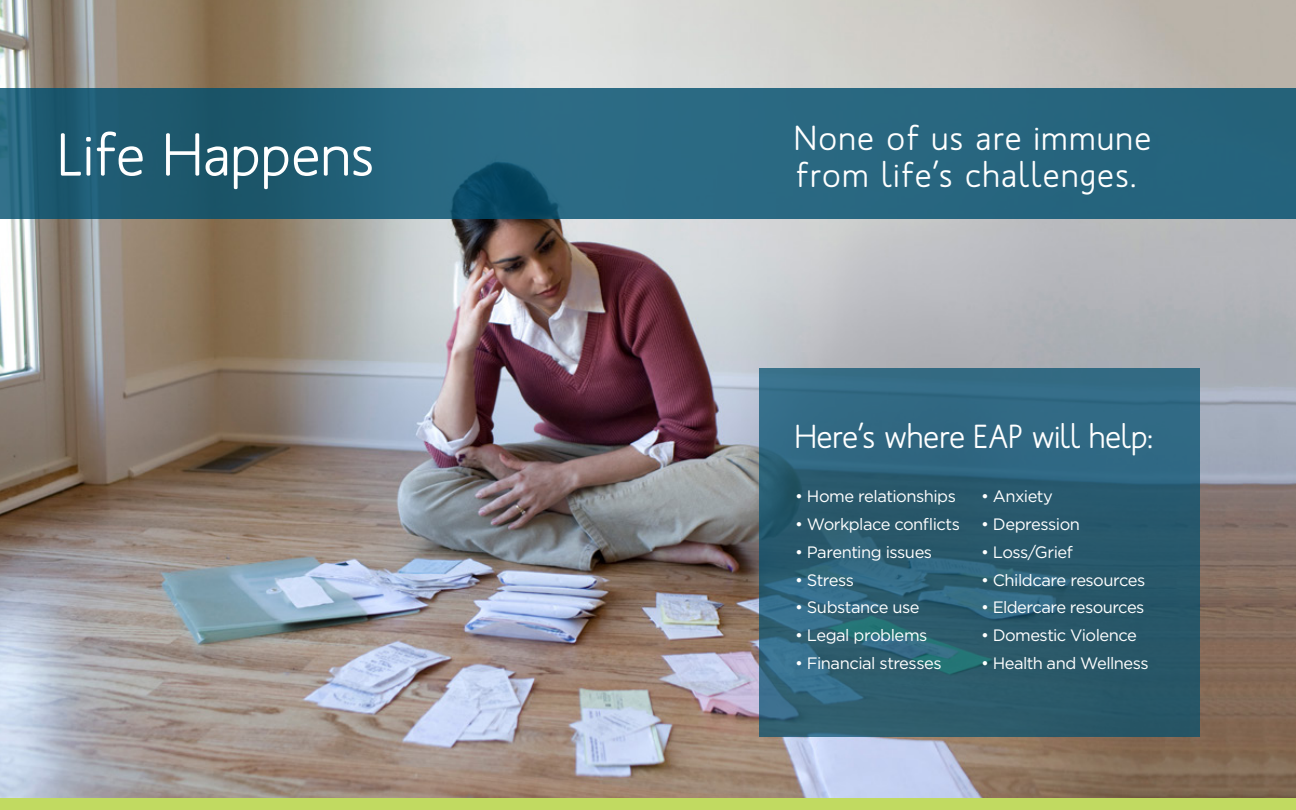
<style>
.page{position:relative;width:1296px;height:810px;background:#fff}
.page>*{position:absolute;margin:0;border:0;box-sizing:border-box;transform-origin:0 0}
.t1{font:500 60px "Mank Sans";letter-spacing:.005em;color:#fff}
.t2{font:500 34.5px/37.2px "Mank Sans";letter-spacing:.045em;color:#fff}
.t3{font:500 33px "Mank Sans";letter-spacing:-.015em;color:#fff}
.t4{font:16.5px "Gotham";letter-spacing:-.03em;color:#fff}
</style>
<div class="page">
<img style="left:0;top:0;width:1296px;height:799px">
<svg style="left:759px;top:368px;width:441px;height:369px;background:#2d6075"></svg>
<svg style="left:0;top:88px;width:1296px;height:131px;background:#24627b"></svg>
<div style="left:0;top:799px;width:1296px;height:11px;background:#c1da61"></div>
<h1 class="t1" style="left:58px;top:117px;width:318px">Life Happens</h1>
<h2 class="t2" style="left:795px;top:119px;width:358px">None of us are immune from life’s challenges.</h2>
<h3 class="t3" style="left:795px;top:416px;width:359px">Here’s where EAP will help:</h3>
<p class="t4" style="left:981px;top:487px;width:74px">• Anxiety</p>
<p class="t4" style="left:981px;top:515px;width:101px">• Depression</p>
<p class="t4" style="left:981px;top:543px;width:93px">• Loss/Grief</p>
<p class="t4" style="left:981px;top:571px;width:166px">• Childcare resources</p>
<p class="t4" style="left:981px;top:598px;width:165px">• Eldercare resources</p>
<p class="t4" style="left:981px;top:626px;width:157px">• Domestic Violence</p>
<p class="t4" style="left:981px;top:654px;width:169px">• Health and Wellness</p>
<p class="t4" style="left:795px;top:487px;width:162px">• Home relationships</p>
<p class="t4" style="left:795px;top:515px;width:166px">• Workplace conflicts</p>
<p class="t4" style="left:795px;top:543px;width:139px">• Parenting issues</p>
<p class="t4" style="left:795px;top:571px;width:60px">• Stress</p>
<p class="t4" style="left:795px;top:598px;width:126px">• Substance use</p>
<p class="t4" style="left:795px;top:626px;width:134px">• Legal problems</p>
<p class="t4" style="left:795px;top:654px;width:148px">• Financial stresses</p>
</div>
